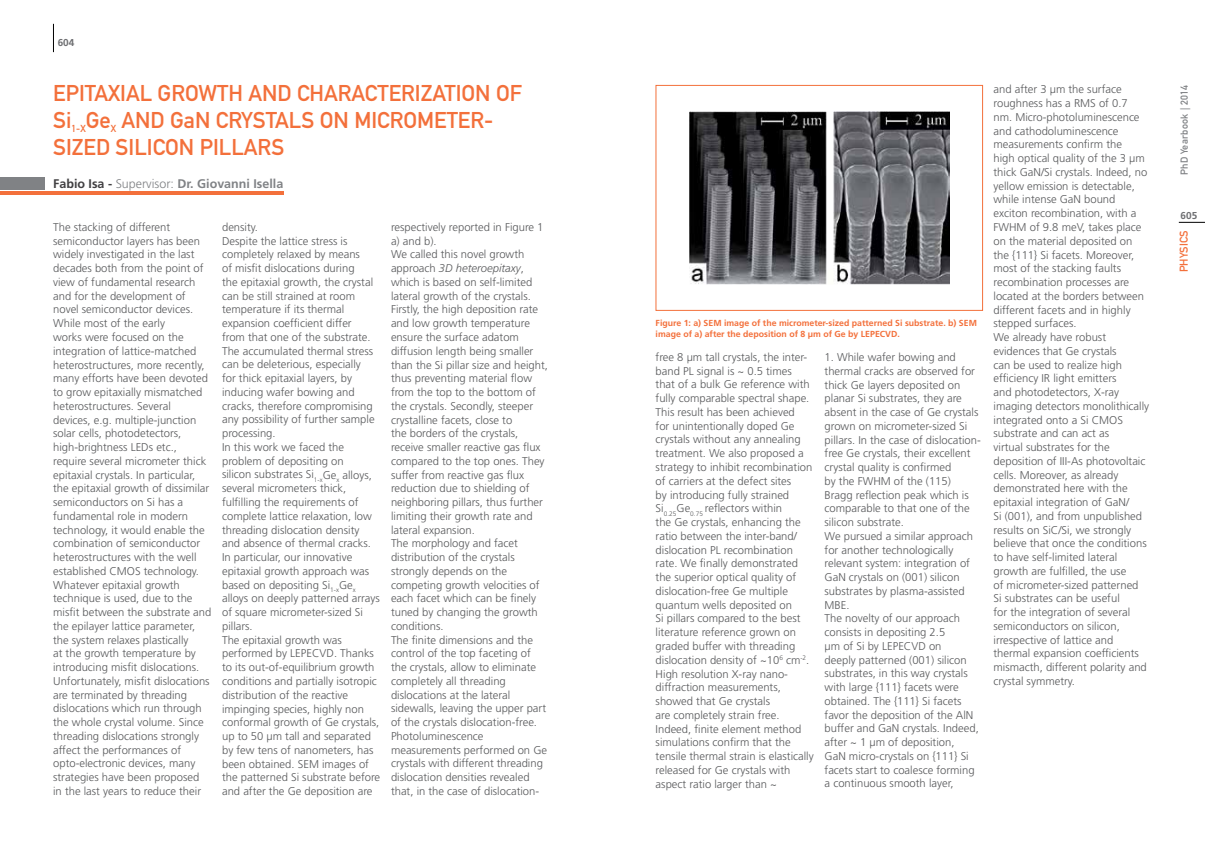
<style>
.page{position:relative;width:1205px;height:851px;background:#fff}
.page>*{position:absolute;margin:0;border:0;box-sizing:border-box;transform-origin:0 0}
.t1{font:22.5px "DIN Mittelschrift Std";color:#f3703b}
.t2{font:700 12.5px "Frutiger LT Std";color:#808285}
.t3{font:300 11.25px/13.8px "Frutiger LT Std";color:#58595b}
.t4{font:11.25px "DIN Mittelschrift Std";color:#f3703b}
.t5{font:10px "DIN Mittelschrift Std";letter-spacing:.03em;color:#808285}
.t6{font:700 10px "Frutiger LT Std";color:#6d6e71}
.t7{font:10px "DIN Mittelschrift Std";color:#f3703b}
.t8{font:700 8.75px/10.5px "Frutiger LT Std";color:#f3703b}
.s1{color:#414042}
.s2{font-weight:300}
.s3{font-style:italic}
</style>
<div class="page">
<svg style="left:53px;top:24px;width:1px;height:28px"></svg>
<svg style="left:1179px;top:222px;width:26px;height:1px"></svg>
<hr style="left:0;top:191px;width:283px;height:4px;background:#f3703b">
<div style="left:0;top:178px;width:44px;height:12px;background:#808285"></div>
<img style="left:689px;top:111px;width:260px;height:173px">
<div style="left:656px;top:85px;width:327px;height:225px;border:1px solid #f3703b"></div>
<p class="t6" style="left:58px;top:37px;width:18px">604</p>
<h1 class="t1" style="left:53px;top:80px;width:12px">EPITAXIAL</h1>
<h1 class="t1" style="left:158px;top:80px;width:106px">GROWTHAND</h1>
<h1 class="t1" style="left:297px;top:80px;width:14px">CHARACT</h1>
<h1 class="t1" style="left:389px;top:80px;width:57px">ERIZATION</h1>
<h1 class="t1" style="left:496px;top:80px;width:27px">OF</h1>
<h1 class="t1" style="left:53px;top:107px;width:20px">SI</h1>
<p class="t7" style="left:71px;top:122px;width:16px">1-X</p>
<h1 class="t1" style="left:121px;top:107px;width:16px">AND</h1>
<h1 class="t1" style="left:170px;top:107px;width:59px">GAN CRYSTALS</h1>
<h1 class="t1" style="left:320px;top:107px;width:49px">ON MICROM</h1>
<h1 class="t1" style="left:434px;top:107px;width:61px">ETER-</h1>
<h1 class="t1" style="left:53px;top:134px;width:75px">SIZED SILICON</h1>
<h1 class="t1" style="left:200px;top:134px;width:13px">PILLARS</h1>
<h1 class="t1" style="left:86px;top:107px;width:26px">GE</h1>
<p class="t7" style="left:111px;top:122px;width:7px">X</p>
<p class="t2" style="left:53px;top:176px;width:232px"><span class="s1">Fabio Isa -</span> <span class="s2">Supervisor:</span> Dr. Giovanni Isella</p>
<p class="t3" style="left:53px;top:220px;width:160px">The stacking of different semiconductor layers has been widely investigated in the last decades both from the point of view of fundamental research and for the development of novel semiconductor devices.<br>While most of the early<br>works were focused on the integration of lattice-matched heterostructures, more recently, many efforts have been devoted to grow epitaxially mismatched heterostructures. Several<br>devices, e.g. multiple-junction solar cells, photodetectors, high-brightness LEDs etc., require several micrometer thick epitaxial crystals. In particular, the epitaxial growth of dissimilar semiconductors on Si has a fundamental role in modern technology, it would enable the combination of semiconductor heterostructures with the well established CMOS technology.<br>Whatever epitaxial growth technique is used, due to the misfit between the substrate and the epilayer lattice parameter, the system relaxes plastically<br>at the growth temperature by introducing misfit dislocations.<br>Unfortunately, misfit dislocations are terminated by threading dislocations which run through the whole crystal volume. Since threading dislocations strongly affect the performances of opto-electronic devices, many strategies have been proposed<br>in the last years to reduce their</p>
<p class="t3" style="left:222px;top:220px;width:160px">density.<br>Despite the lattice stress is completely relaxed by means<br>of misfit dislocations during<br>the epitaxial growth, the crystal can be still strained at room temperature if its thermal expansion coefficient differ<br>from that one of the substrate.<br>The accumulated thermal stress can be deleterious, especially<br>for thick epitaxial layers, by inducing wafer bowing and cracks, therefore compromising any possibility of further sample processing.<br>In this work we faced the problem of depositing on<br>silicon substrates Si<sub>1-x</sub>Ge<sub>x</sub> alloys, several micrometers thick, fulfilling the requirements of complete lattice relaxation, low threading dislocation density and absence of thermal cracks.<br>In particular, our innovative epitaxial growth approach was based on depositing Si<sub>1-x</sub>Ge<sub>x </sub>alloys on deeply patterned arrays of square micrometer-sized Si pillars.<br>The epitaxial growth was performed by LEPECVD. Thanks to its out-of-equilibrium growth conditions and partially isotropic distribution of the reactive impinging species, highly non conformal growth of Ge crystals, up to 50 µm tall and separated by few tens of nanometers, has been obtained. SEM images of the patterned Si substrate before and after the Ge deposition are</p>
<p class="t3" style="left:391px;top:220px;width:158px">respectively reported in Figure 1 a) and b).<br>We called this novel growth approach <span class="s3">3D heteroepitaxy</span>, which is based on self-limited lateral growth of the crystals.<br>Firstly, the high deposition rate and low growth temperature ensure the surface adatom diffusion length being smaller than the Si pillar size and height, thus preventing material flow from the top to the bottom of the crystals. Secondly, steeper crystalline facets, close to<br>the borders of the crystals, receive smaller reactive gas flux compared to the top ones. They suffer from reactive gas flux reduction due to shielding of neighboring pillars, thus further limiting their growth rate and lateral expansion.<br>The morphology and facet distribution of the crystals strongly depends on the competing growth velocities of each facet which can be finely tuned by changing the growth conditions.<br>The finite dimensions and the control of the top faceting of the crystals, allow to eliminate completely all threading dislocations at the lateral sidewalls, leaving the upper part of the crystals dislocation-free.<br>Photoluminescence measurements performed on Ge crystals with different threading dislocation densities revealed that, in the case of dislocation-</p>
<p class="t8" style="left:656px;top:318px;width:323px">Figure 1: a) SEM image of the micrometer-sized patterned Si substrate. b) SEM image of a) after the deposition of 8 µm of Ge by LEPECVD.</p>
<p class="t3" style="left:656px;top:350px;width:160px">free 8 µm tall crystals, the inter&shy;band PL signal is ~ 0.5 times that of a bulk Ge reference with fully comparable spectral shape.<br>This result has been achieved<br>for unintentionally doped Ge crystals without any annealing treatment. We also proposed a strategy to inhibit recombination of carriers at the defect sites<br>by introducing fully strained<br>Si<sub>0.25</sub>Ge<sub>0.75</sub> reflectors within<br>the Ge crystals, enhancing the ratio between the inter-band/ dislocation PL recombination rate. We finally demonstrated the superior optical quality of dislocation-free Ge multiple quantum wells deposited on<br>Si pillars compared to the best literature reference grown on graded buffer with threading dislocation density of ~10<sup>6</sup> cm<sup>-2</sup>.<br>High resolution X-ray nano&shy;diffraction measurements, showed that Ge crystals<br>are completely strain free.<br>Indeed, finite element method simulations confirm that the tensile thermal strain is elastically released for Ge crystals with aspect ratio larger than ~</p>
<p class="t3" style="left:824px;top:350px;width:158px">1. While wafer bowing and thermal cracks are observed for thick Ge layers deposited on planar Si substrates, they are absent in the case of Ge crystals grown on micrometer-sized Si pillars. In the case of dislocation&shy;free Ge crystals, their excellent crystal quality is confirmed<br>by the FWHM of the (115)<br>Bragg reflection peak which is comparable to that one of the silicon substrate.<br>We pursued a similar approach for another technologically relevant system: integration of<br>GaN crystals on (001) silicon substrates by plasma-assisted<br>MBE.<br>The novelty of our approach consists in depositing 2.5<br>µm of Si by LEPECVD on<br>deeply patterned (001) silicon substrates, in this way crystals with large {111} facets were obtained. The {111} Si facets favor the deposition of the AlN buffer and GaN crystals. Indeed, after ~ 1 µm of deposition,<br>GaN micro-crystals on {111} Si facets start to coalesce forming a continuous smooth layer,</p>
<p class="t3" style="left:993px;top:83px;width:157px">and after 3 µm the surface roughness has a RMS of 0.7 nm. Micro-photoluminescence and cathodoluminescence measurements confirm the<br>high optical quality of the 3 µm thick GaN/Si crystals. Indeed, no yellow emission is detectable, while intense GaN bound exciton recombination, with a<br>FWHM of 9.8 meV, takes place on the material deposited on the {111} Si facets. Moreover, most of the stacking faults recombination processes are located at the borders between different facets and in highly stepped surfaces.<br>We already have robust evidences that Ge crystals<br>can be used to realize high efficiency IR light emitters<br>and photodetectors, X-ray imaging detectors monolithically integrated onto a Si CMOS substrate and can act as<br>virtual substrates for the deposition of III-As photovoltaic cells. Moreover, as already demonstrated here with the epitaxial integration of GaN/<br>Si (001), and from unpublished results on SiC/Si, we strongly believe that once the conditions to have self-limited lateral growth are fulfilled, the use<br>of micrometer-sized patterned<br>Si substrates can be useful<br>for the integration of several semiconductors on silicon, irrespective of lattice and thermal expansion coefficients mismacth, different polarity and crystal symmetry.</p>
<p class="t5" style="left:1178px;top:175px;width:92px;rotate:-90deg">PHD YEARBOOK | 2014</p>
<p class="t6" style="left:1180px;top:210px;width:18px">605</p>
<p class="t4" style="left:1177px;top:272px;width:43px;rotate:-90deg">PHYSICS</p>
</div>
